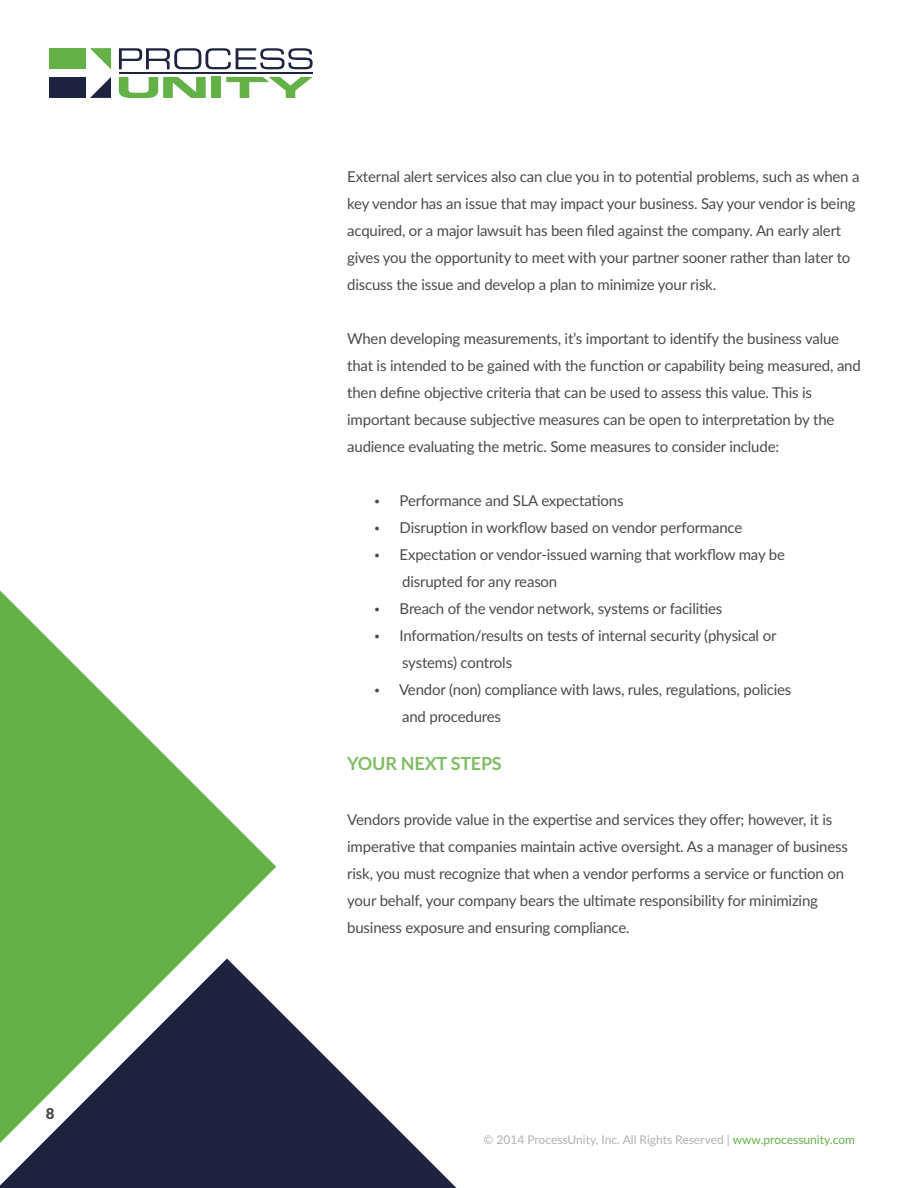
<style>
.page{position:relative;width:918px;height:1188px;background:#fff}
.page>*{position:absolute;margin:0;border:0;box-sizing:border-box;transform-origin:0 0}
.t1{font:700 18px "Lato";letter-spacing:-.01em;color:#81bd65}
.t2{font:15px/27px "Lato";letter-spacing:-.01em;color:#4a4b4b}
.t3{font:900 15px "Lato";color:#4a4b4b}
.t4{font:12px "Lato";color:#b1b1b2}
.s1{font-weight:100}
.s2{color:#64b247}
</style>
<div class="page">
<svg style="left:0;top:590px;width:276px;height:368px;fill:#64b247"></svg>
<svg style="left:0;top:958px;width:456px;height:230px"></svg>
<svg style="left:119px;top:48px;width:194px;height:21px"></svg>
<svg style="left:119px;top:77px;width:87px;height:21px"></svg>
<div style="left:212px;top:77px;width:9px;height:21px;background:#63b147"></div>
<svg style="left:226px;top:77px;width:87px;height:21px"></svg>
<div style="left:49px;top:77px;width:36px;height:21px;background:#202340"></div>
<svg style="left:90px;top:77px;width:21px;height:21px"></svg>
<hr style="left:119px;top:72px;width:194px;height:2px;background:#202340">
<svg style="left:90px;top:48px;width:21px;height:21px"></svg>
<div style="left:49px;top:48px;width:36px;height:21px;background:#63b147"></div>
<p class="t3" style="left:46px;top:1102px;width:10px">8</p>
<p class="t2" style="left:347px;top:162px;width:514px">External alert services also can clue you in to potential problems, such as when a key vendor has an issue that may impact your business. Say your vendor is being acquired, or a major lawsuit has been filed against the company. An early alert gives you the opportunity to meet with your partner sooner rather than later to discuss the issue and develop a plan to minimize your risk.</p>
<p class="t2" style="left:347px;top:324px;width:515px">When developing measurements, it’s important to identify the business value that is intended to be gained with the function or capability being measured, and then define objective criteria that can be used to assess this value. This is important because subjective measures can be open to interpretation by the audience evaluating the metric. Some measures to consider include:</p>
<p class="t2" style="left:373px;top:486px;width:252px"><span class="s1">•</span> Performance and SLA expectations</p>
<p class="t2" style="left:373px;top:513px;width:371px"><span class="s1">•</span> Disruption in workflow based on vendor performance</p>
<p class="t2" style="left:402px;top:540px;width:384px;text-indent:-29px"><span class="s1">•</span> Expectation or vendor-issued warning that workflow may be disrupted for any reason</p>
<p class="t2" style="left:373px;top:594px;width:351px"><span class="s1">•</span> Breach of the vendor network, systems or facilities</p>
<p class="t2" style="left:402px;top:621px;width:376px;text-indent:-29px"><span class="s1">•</span> Information/results on tests of internal security (physical or systems) controls</p>
<p class="t2" style="left:402px;top:675px;width:391px;text-indent:-29px"><span class="s1">•</span> Vendor (non) compliance with laws, rules, regulations, policies and procedures</p>
<p class="t1" style="left:347px;top:750px;width:156px">YOUR NEXT STEPS</p>
<p class="t2" style="left:347px;top:806px;width:502px">Vendors provide value in the expertise and services they offer; however, it is imperative that companies maintain active oversight. As a manager of business risk, you must recognize that when a vendor performs a service or function on your behalf, your company bears the ultimate responsibility for minimizing business exposure and ensuring compliance.</p>
<p class="t4" style="left:483px;top:1131px;width:373px">© 2014 ProcessUnity, Inc. All Rights Reserved | <span class="s2">www.processunity.com</span></p>
</div>
